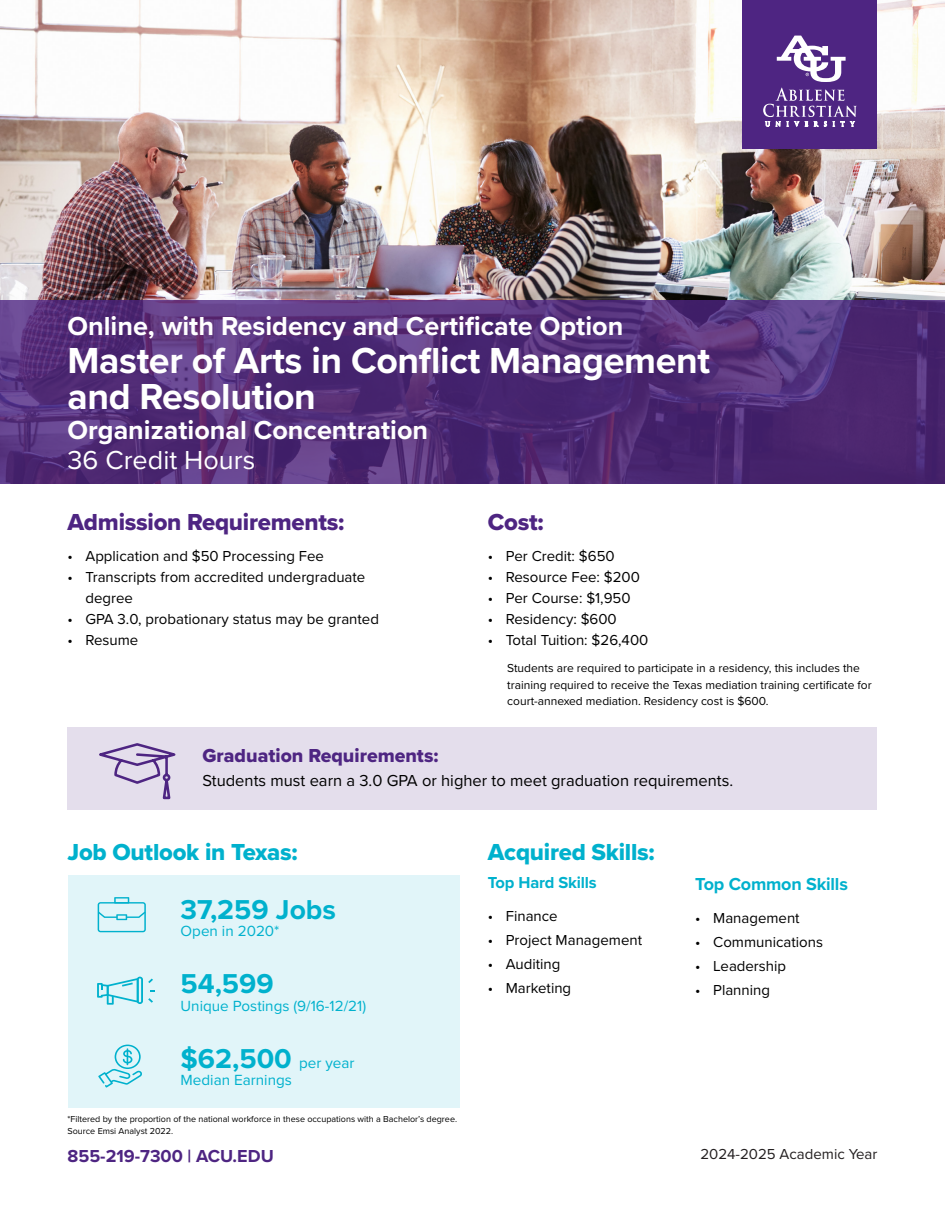
<style>
.page{position:relative;width:945px;height:1215px;background:#fff}
.page>*{position:absolute;margin:0;border:0;box-sizing:border-box;transform-origin:0 0}
.t1{font:700 37.5px/36px "Proxima Nova";letter-spacing:-.01em;color:#fff}
.t2{font:700 28.35px "Proxima Nova";color:#00b1cd}
.t3{font:700 27px "Proxima Nova";color:#fff}
.t4{font:27px "Proxima Nova";color:#fff}
.t5{font:24px "Proxima Nova Extrabld";letter-spacing:-.01em;color:#00b1cd}
.t6{font:24px "Proxima Nova Extrabld";letter-spacing:-.01em;color:#4e2582}
.t7{font:19.5px "Proxima Nova Extrabld";color:#4e2582}
.t8{font:700 18px "Proxima Nova";color:#4e2582}
.t9{font:700 18px "Proxima Nova";letter-spacing:-.01em;color:#00b1cd}
.t10{font:16.5px "Proxima Nova";color:#000}
.t11{font:700 16.5px "Proxima Nova";letter-spacing:-.01em;color:#00b1cd}
.t12{font:15.3px "Proxima Nova";color:#00b1cd}
.t13{font:15px/21px "Proxima Nova";color:#000}
.t14{font:15px "Proxima Nova";color:#231f20}
.t15{font:12px/16.5px "Proxima Nova";color:#000}
.t16{font:9px "Proxima Nova";color:#000}
.s1{font-weight:400;font-size:15.3px}
</style>
<div class="page">
<img style="left:0;top:0;width:945px;height:300px">
<svg style="left:0;top:300px;width:945px;height:183px;background:#512d77"></svg>
<div style="left:742px;top:0;width:136px;height:148px;background:#4e2582"></div>
<svg style="left:763px;top:88px;width:94px;height:38px"></svg>
<svg style="left:777px;top:36px;width:69px;height:46px"></svg>
<div style="left:68px;top:875px;width:392px;height:233px;background:#e1f5f9"></div>
<svg style="left:98px;top:1045px;width:44px;height:43px"></svg>
<svg style="left:97px;top:977px;width:58px;height:28px"></svg>
<svg style="left:98px;top:897px;width:48px;height:35px"></svg>
<div style="left:68px;top:727px;width:810px;height:83px;background:#e4deec"></div>
<svg style="left:99px;top:743px;width:77px;height:57px"></svg>
<p class="t3" style="left:68px;top:305px;width:557px">Online, with Residency and Certificate Option</p>
<p class="t1" style="left:68px;top:342px;width:644px">Master of Arts in Conflict Management and Resolution</p>
<p class="t3" style="left:68px;top:410px;width:362px">Organizational Concentration</p>
<p class="t4" style="left:68px;top:440px;width:189px">36 Credit Hours</p>
<p class="t6" style="left:68px;top:504px;width:278px">Admission Requirements:</p>
<p class="t13" style="left:68px;top:545px;width:258px">• Application and $50 Processing Fee</p>
<p class="t13" style="left:86px;top:566px;width:281px;text-indent:-18px">• Transcripts from accredited undergraduate degree</p>
<p class="t13" style="left:68px;top:608px;width:313px">• GPA 3.0, probationary status may be granted</p>
<p class="t13" style="left:68px;top:629px;width:72px">• Resume</p>
<p class="t6" style="left:488px;top:504px;width:57px">Cost:</p>
<p class="t13" style="left:488px;top:545px;width:128px">• Per Credit: $650</p>
<p class="t13" style="left:488px;top:566px;width:154px">• Resource Fee: $200</p>
<p class="t13" style="left:488px;top:587px;width:144px">• Per Course: $1,950</p>
<p class="t13" style="left:488px;top:608px;width:131px">• Residency: $600</p>
<p class="t13" style="left:488px;top:629px;width:162px">• Total Tuition: $26,400</p>
<p class="t15" style="left:507px;top:660px;width:366px">Students are required to participate in a residency, this includes the training required to receive the Texas mediation training certificate for court-annexed mediation. Residency cost is $600.</p>
<p class="t7" style="left:202px;top:741px;width:238px">Graduation Requirements:</p>
<p class="t10" style="left:202px;top:769px;width:532px">Students must earn a 3.0 GPA or higher to meet graduation requirements.</p>
<p class="t5" style="left:68px;top:835px;width:232px">Job Outlook in Texas:</p>
<p class="t5" style="left:488px;top:835px;width:168px">Acquired Skills:</p>
<p class="t11" style="left:488px;top:871px;width:110px">Top Hard Skills</p>
<p class="t13" style="left:488px;top:905px;width:71px">• Finance</p>
<p class="t13" style="left:488px;top:929px;width:156px">• Project Management</p>
<p class="t13" style="left:488px;top:953px;width:74px">• Auditing</p>
<p class="t13" style="left:488px;top:977px;width:85px">• Marketing</p>
<p class="t2" style="left:181px;top:888px;width:157px">37,259 Jobs</p>
<p class="t12" style="left:181px;top:919px;width:100px">Open in 2020*</p>
<p class="t2" style="left:181px;top:963px;width:95px">54,599</p>
<p class="t12" style="left:181px;top:994px;width:187px">Unique Postings (9/16-12/21)</p>
<p class="t2" style="left:181px;top:1037px;width:175px">$62,500 <span class="s1">per year</span></p>
<p class="t12" style="left:181px;top:1069px;width:113px">Median Earnings</p>
<p class="t16" style="left:68px;top:1112px;width:391px">*Filtered by the proportion of the national workforce in these occupations with a Bachelor’s degree.</p>
<p class="t16" style="left:68px;top:1124px;width:107px">Source Emsi Analyst 2022.</p>
<p class="t9" style="left:695px;top:870px;width:154px">Top Common Skills</p>
<p class="t13" style="left:695px;top:906px;width:106px">• Management</p>
<p class="t13" style="left:695px;top:930px;width:129px">• Communications</p>
<p class="t13" style="left:695px;top:954px;width:92px">• Leadership</p>
<p class="t13" style="left:695px;top:978px;width:76px">• Planning</p>
<p class="t8" style="left:68px;top:1142px;width:208px">855-219-7300 | ACU.EDU</p>
<p class="t14" style="left:700px;top:1143px;width:179px">2024-2025 Academic Year</p>
</div>
